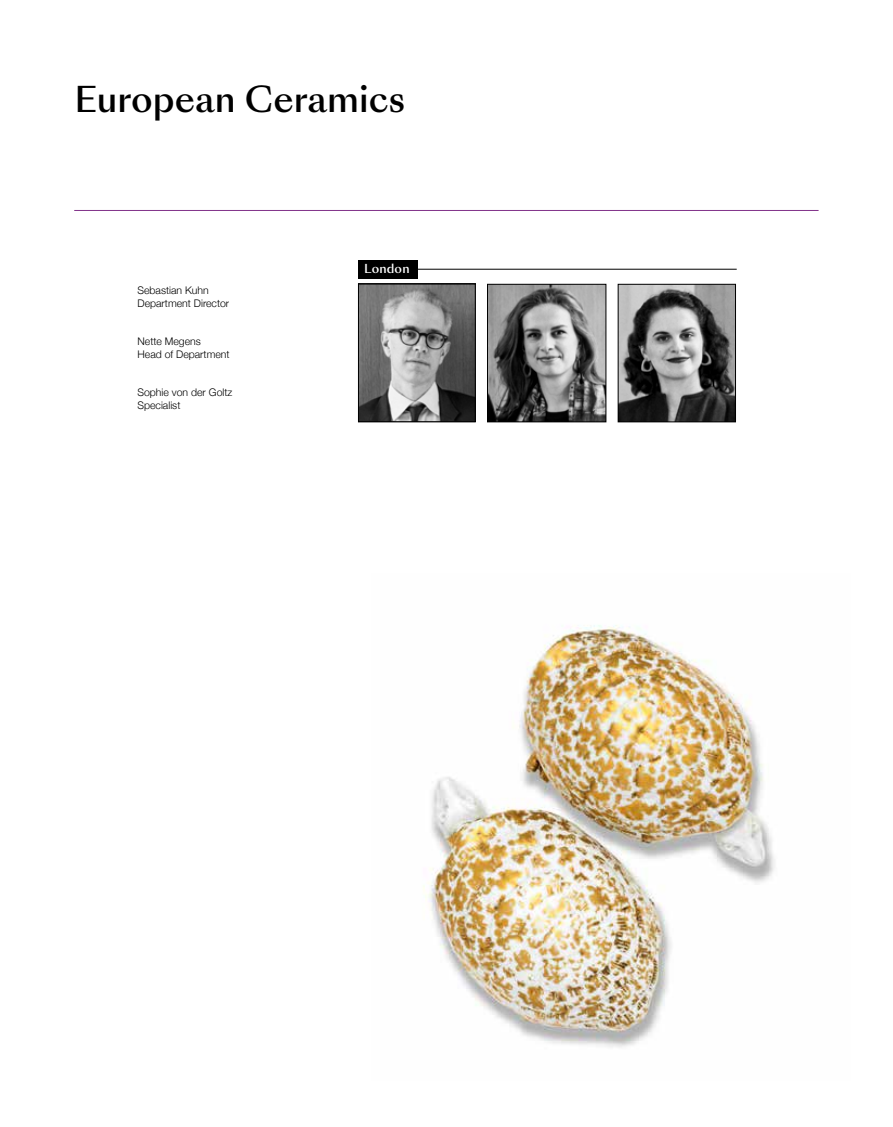
<style>
.page{position:relative;width:893px;height:1127px;background:#fff}
.page>*{position:absolute;margin:0;border:0;box-sizing:border-box;transform-origin:0 0}
.t1{font:500 34.5px "Sang Bleu Sunrise";color:#000}
.t2{font:500 12px "Sang Bleu Sunrise";letter-spacing:.015em;color:#fff}
.t3{font:300 10.5px/12.8px "Helvetica Neue";color:#000}
</style>
<div class="page">
<hr style="left:74px;top:210px;width:745px;height:1px;background:#82338a">
<hr style="left:358px;top:269px;width:379px;height:1px;background:#000">
<div style="left:358px;top:260px;width:59px;height:18px;background:#000"></div>
<svg style="left:360px;top:286px;width:113px;height:134px;background:#7f7f7f"></svg>
<div style="left:358px;top:284px;width:117px;height:138px;border:1px solid #000"></div>
<img style="left:489px;top:286px;width:115px;height:134px">
<div style="left:487px;top:284px;width:119px;height:138px;border:1px solid #000"></div>
<img style="left:620px;top:286px;width:114px;height:134px">
<div style="left:618px;top:284px;width:118px;height:138px;border:1px solid #000"></div>
<img style="left:423px;top:625px;width:352px;height:423px">
<h1 class="t1" style="left:74px;top:75px;width:333px">European Ceramics</h1>
<p class="t3" style="left:137px;top:283px;width:93px">Sebastian Kuhn<br>Department Director</p>
<p class="t3" style="left:137px;top:334px;width:94px">Nette Megens<br>Head of Department</p>
<p class="t3" style="left:137px;top:385px;width:96px">Sophie von der Goltz<br>Specialist</p>
<p class="t2" style="left:364px;top:261px;width:47px">London</p>
</div>
